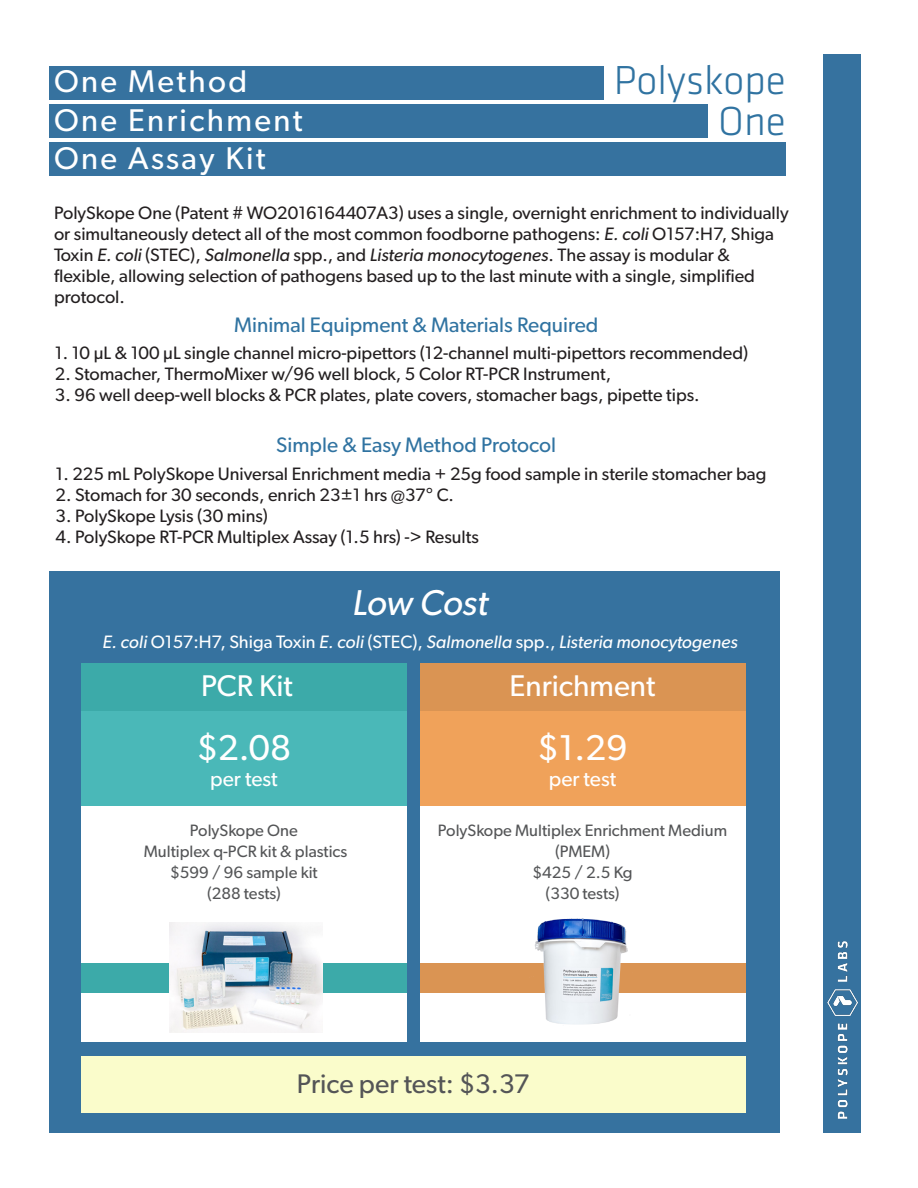
<style>
.page{position:relative;width:918px;height:1188px;background:#fff}
.page>*{position:absolute;margin:0;border:0;box-sizing:border-box;transform-origin:0 0}
.t1{font:300 42px/40.5px "Klavika";color:#3073a1;text-align:right}
.t2{font:36px "Gibson";color:#fff}
.t3{font:italic 36px "Gibson";letter-spacing:-.01em;color:#fff}
.t4{font:31.5px/38.2px "Gibson";letter-spacing:.075em;color:#fff}
.t5{font:30px "Gibson";color:#fff}
.t6{font:27px "Gibson";color:#545557}
.t7{font:21px "Gibson";color:#3073a1}
.t8{font:21px "Gibson";color:#fff}
.t9{font:18px/21px "Gibson";color:#231f20}
.t10{font:italic 18px "Gibson";color:#fff}
.t11{font:16.5px/21px "Gibson";color:#545557;text-align:center}
.s1{font-style:italic}
.s2{font-style:normal}
</style>
<div class="page">
<div style="left:824px;top:54px;width:37px;height:1078px;background:#36729f"></div>
<img style="left:823px;top:933px;width:35px;height:193px">
<div style="left:50px;top:66px;width:554px;height:33px;background:#36729f"></div>
<div style="left:50px;top:104px;width:658px;height:34px;background:#36729f"></div>
<div style="left:50px;top:142px;width:736px;height:34px;background:#36729f"></div>
<div style="left:50px;top:571px;width:730px;height:561px;background:#36729f"></div>
<div style="left:81px;top:663px;width:326px;height:48px;background:#3caaa9"></div>
<div style="left:81px;top:711px;width:326px;height:95px;background:#4ab8b8"></div>
<div style="left:81px;top:806px;width:326px;height:236px;background:#fff"></div>
<div style="left:81px;top:1056px;width:664px;height:56px;background:#fafccb"></div>
<div style="left:420px;top:663px;width:325px;height:48px;background:#da9453"></div>
<div style="left:420px;top:711px;width:325px;height:95px;background:#f0a25a"></div>
<div style="left:420px;top:806px;width:325px;height:236px;background:#fff"></div>
<div style="left:81px;top:963px;width:326px;height:30px;background:#3caaa9"></div>
<img style="left:170px;top:923px;width:153px;height:110px">
<div style="left:420px;top:963px;width:325px;height:30px;background:#da9453"></div>
<img style="left:535px;top:918px;width:93px;height:107px">
<h1 class="t1" style="left:614px;top:61px;width:174px">Polyskope<br>One</h1>
<h3 class="t4" style="left:54px;top:62px;width:250px">One Method<br>One Enrichment<br>One Assay Kit</h3>
<p class="t9" style="left:54px;top:202px;width:736px">PolySkope One (Patent # WO2016164407A3) uses a single, overnight enrichment to individually or simultaneously detect all of the most common foodborne pathogens: <span class="s1">E. coli</span> O157:H7, Shiga Toxin <span class="s1">E. coli</span> (STEC), <span class="s1">Salmonella</span> spp., and <span class="s1">Listeria monocytogenes</span>. The assay is modular &amp; flexible, allowing selection of pathogens based up to the last minute with a single, simplified protocol.</p>
<p class="t9" style="left:55px;top:342px;width:695px">1. 10 μL &amp; 100 μL single channel micro-pipettors (12-channel multi-pipettors recommended)</p>
<p class="t9" style="left:55px;top:363px;width:558px">2. Stomacher, ThermoMixer w/96 well block, 5 Color RT-PCR Instrument,</p>
<p class="t9" style="left:55px;top:384px;width:646px">3. 96 well deep-well blocks &amp; PCR plates, plate covers, stomacher bags, pipette tips.</p>
<p class="t7" style="left:234px;top:312px;width:366px">Minimal Equipment &amp; Materials Required</p>
<p class="t7" style="left:276px;top:433px;width:281px">Simple &amp; Easy Method Protocol</p>
<p class="t9" style="left:56px;top:463px;width:712px">1. 225 mL PolySkope Universal Enrichment media + 25g food sample in sterile stomacher bag</p>
<p class="t9" style="left:56px;top:484px;width:400px">2. Stomach for 30 seconds, enrich 23±1 hrs @37° C.</p>
<p class="t9" style="left:56px;top:505px;width:214px">3. PolySkope Lysis (30 mins)</p>
<p class="t9" style="left:56px;top:526px;width:425px">4. PolySkope RT-PCR Multiplex Assay (1.5 hrs) -&gt; Results</p>
<p class="t3" style="left:352px;top:580px;width:137px">Low Cost</p>
<p class="t10" style="left:103px;top:631px;width:637px">E. coli <span class="s2">O157:H7, Shiga Toxin</span> E. coli <span class="s2">(STEC),</span> Salmonella <span class="s2">spp.,</span> Listeria monocytogenes</p>
<p class="t5" style="left:201px;top:668px;width:93px">PCR Kit</p>
<p class="t5" style="left:510px;top:668px;width:147px">Enrichment</p>
<p class="t2" style="left:197px;top:726px;width:96px">$2.08</p>
<p class="t2" style="left:538px;top:726px;width:91px">$1.29</p>
<p class="t8" style="left:210px;top:766px;width:69px">per test</p>
<p class="t8" style="left:549px;top:766px;width:69px">per test</p>
<p class="t11" style="left:190px;top:820px;width:109px">PolySkope One</p>
<p class="t11" style="left:144px;top:841px;width:205px">Multiplex q-PCR kit &amp; plastics</p>
<p class="t11" style="left:170px;top:862px;width:149px">$599 / 96 sample kit</p>
<p class="t11" style="left:207px;top:883px;width:75px">(288 tests)</p>
<p class="t11" style="left:438px;top:820px;width:291px">PolySkope Multiplex Enrichment Medium (PMEM)</p>
<p class="t11" style="left:532px;top:862px;width:102px">$425 / 2.5 Kg</p>
<p class="t11" style="left:546px;top:883px;width:75px">(330 tests)</p>
<p class="t6" style="left:297px;top:1067px;width:234px">Price per test: $3.37</p>
</div>
